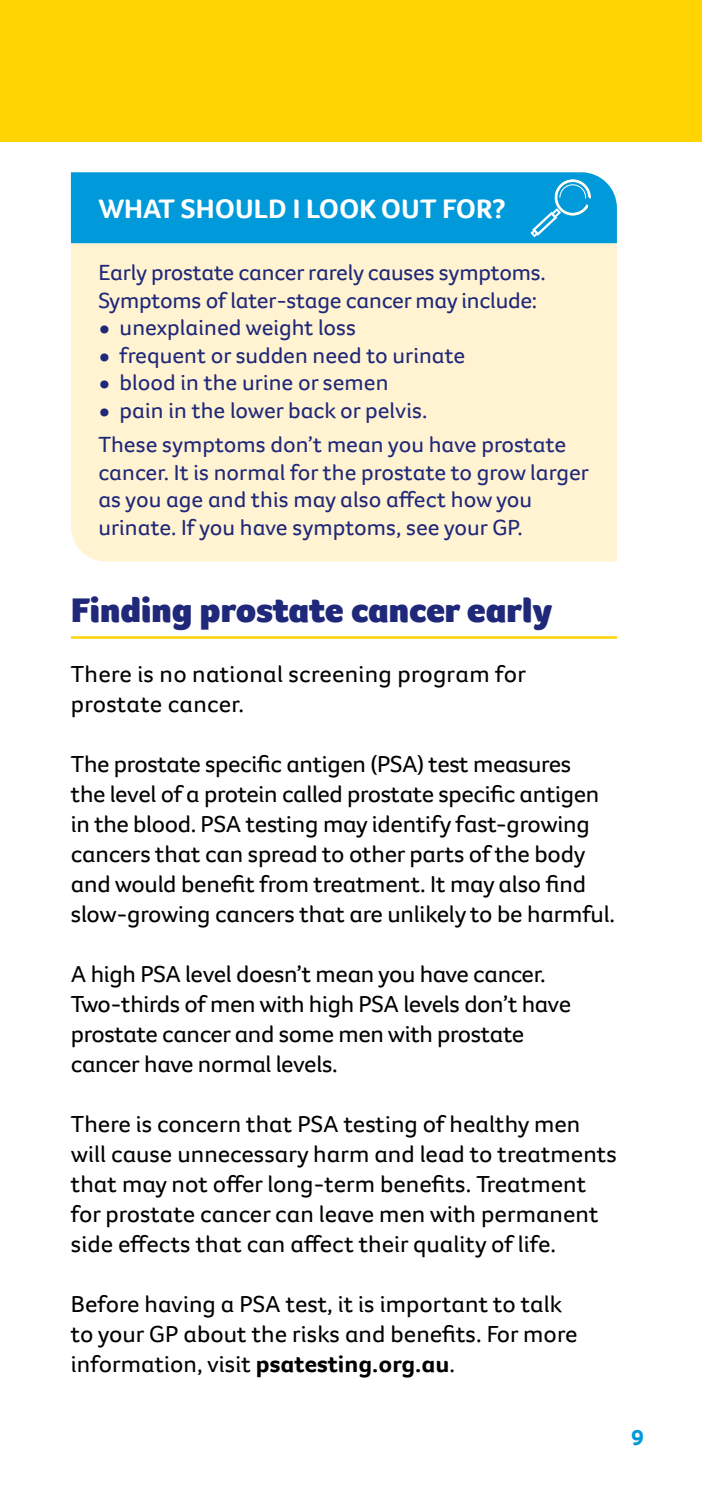
<style>
.page{position:relative;width:702px;height:1489px;background:#fff}
.page>*{position:absolute;margin:0;border:0;box-sizing:border-box;transform-origin:0 0}
.t1{font:900 35px "Foco CC";color:#1f2879;scale:1.05 1}
.t2{font:700 27.5px "Foco CC";color:#fff;scale:1.05 1}
.t3{font:23.75px/30px "Foco CC";letter-spacing:-.01em;color:#000;scale:1.05 1}
.t4{font:23.75px/30px "Foco CC";letter-spacing:.01em;color:#000;scale:1.05 1}
.t5{font:22.5px/27.5px "Foco CC";color:#1f2879;scale:1.05 1}
.t6{font:700 22.5px "Foco CC";color:#0099da;scale:1.05 1}
.s1{font-size:30px}
.s2{font-weight:700}
</style>
<div class="page">
<div style="left:0;top:0;width:702px;height:142px;background:#ffd400"></div>
<hr style="left:71px;top:636px;width:546px;height:2px;background:#ffd400">
<div style="left:71px;top:243px;width:546px;height:318px;background:#fff3d1"></div>
<div style="left:71px;top:172px;width:546px;height:71px;background:#0099da"></div>
<p class="t2" style="left:98px;top:190px;width:389px">WHAT SHOULD I LOOK OUT FOR?</p>
<p class="t5" style="left:98px;top:258px;width:427px">Early prostate cancer rarely causes symptoms.<br>Symptoms of later-stage cancer may include:</p>
<p class="t5" style="left:98px;top:313px;width:247px"><span class="s1">•</span> unexplained weight loss</p>
<p class="t5" style="left:98px;top:341px;width:351px"><span class="s1">•</span> frequent or sudden need to urinate</p>
<p class="t5" style="left:98px;top:368px;width:278px"><span class="s1">•</span> blood in the urine or semen</p>
<p class="t5" style="left:98px;top:392px;width:447px;line-height:34.5px"><span class="s1">•</span> pain in the lower back or pelvis.<br>These symptoms don’t mean you have prostate</p>
<p class="t5" style="left:98px;top:458px;width:469px">cancer. It is normal for the prostate to grow larger as you age and this may also affect how you urinate. If you have symptoms, see your GP.</p>
<h1 class="t1" style="left:71px;top:587px;width:460px">Finding prostate cancer early</h1>
<p class="t4" style="left:71px;top:658px;width:435px">There is no national screening program for prostate cancer.</p>
<p class="t3" style="left:71px;top:748px;width:520px">The prostate specific antigen (PSA) test measures<br>the level of a protein called prostate specific antigen in the blood. PSA testing may identify fast-growing cancers that can spread to other parts of the body and would benefit from treatment. It may also find slow-growing cancers that are unlikely to be harmful.</p>
<p class="t3" style="left:71px;top:958px;width:478px">A high PSA level doesn’t mean you have cancer.<br>Two‑thirds of men with high PSA levels don’t have prostate cancer and some men with prostate cancer have normal levels.</p>
<p class="t3" style="left:71px;top:1108px;width:521px">There is concern that PSA testing of healthy men will cause unnecessary harm and lead to treatments that may not offer long-term benefits. Treatment for prostate cancer can leave men with permanent side effects that can affect their quality of life.</p>
<p class="t3" style="left:71px;top:1288px;width:484px">Before having a PSA test, it is important to talk to your GP about the risks and benefits. For more information, visit <span class="s2">psatesting.org.au</span>.</p>
<p class="t6" style="left:631px;top:1421px;width:14px">9</p>
</div>
